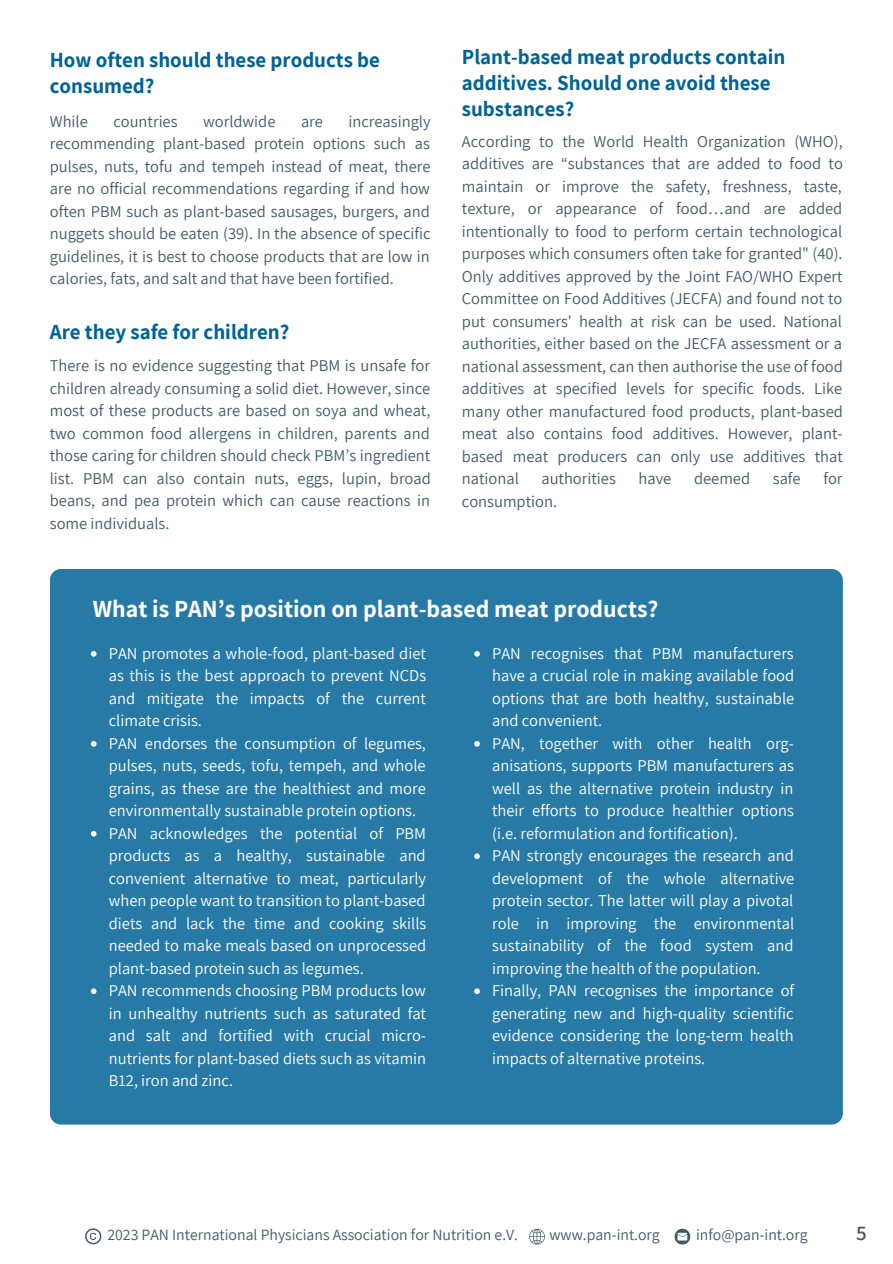
<style>
.page{position:relative;width:893px;height:1264px;background:#fff}
.page>*{position:absolute;margin:0;border:0;box-sizing:border-box;transform-origin:0 0}
.t1{font:700 24px "Assistant";color:#fff}
.t2{font:700 21px/25.8px "Assistant";color:#006396}
.t3{font:600 21px "Assistant";color:#3f5b67}
.t4{font:16.5px/22.5px "Assistant";color:#3f5b67;text-align:justify}
.t5{font:16.5px/22.5px "Assistant";color:#fff;text-align:justify}
.t6{font:15.75px "Assistant";color:#3f5b67}
</style>
<div class="page">
<svg style="left:85px;top:1228px;width:16px;height:16px"></svg>
<svg style="left:529px;top:1228px;width:16px;height:16px"></svg>
<svg style="left:674px;top:1228px;width:16px;height:16px"></svg>
<div style="left:50px;top:569px;width:792px;height:555px;background:#277aa6;border-radius:11px"></div>
<svg style="left:474px;top:651px;width:6px;height:5px"></svg>
<svg style="left:474px;top:741px;width:6px;height:5px"></svg>
<svg style="left:474px;top:853px;width:6px;height:6px"></svg>
<svg style="left:474px;top:988px;width:6px;height:6px"></svg>
<svg style="left:91px;top:651px;width:5px;height:5px"></svg>
<svg style="left:91px;top:741px;width:5px;height:5px"></svg>
<svg style="left:91px;top:831px;width:5px;height:5px"></svg>
<svg style="left:91px;top:988px;width:5px;height:6px"></svg>
<p class="t2" style="left:50px;top:46px;width:331px">How often should these products be consumed?</p>
<p class="t4" style="left:50px;top:109px;width:40px">While</p>
<p class="t4" style="left:113px;top:109px;width:66px">countries</p>
<p class="t4" style="left:203px;top:109px;width:74px">worldwide</p>
<p class="t4" style="left:301px;top:109px;width:23px">are</p>
<p class="t4" style="left:50px;top:109px;width:382px;text-indent:298px">increasingly recommending plant-based protein options such as pulses, nuts, tofu and tempeh instead of meat, there are no official recommendations regarding if and how often PBM such as plant-based sausages, burgers, and nuggets should be eaten (39). In the absence of specific guidelines, it is best to choose products that are low in calories, fats, and salt and that have been fortified.</p>
<p class="t2" style="left:50px;top:318px;width:241px">Are they safe for children?</p>
<p class="t4" style="left:50px;top:354px;width:382px">There is no evidence suggesting that PBM is unsafe for children already consuming a solid diet. However, since most of these products are based on soya and wheat, two common food allergens in children, parents and those caring for children should check PBM’s ingredient list. PBM can also contain nuts, eggs, lupin, broad beans, and pea protein which can cause reactions in some individuals.</p>
<p class="t2" style="left:462px;top:43px;width:325px">Plant-based meat products contain additives. Should one avoid these substances?</p>
<p class="t4" style="left:462px;top:129px;width:382px">According to the World Health Organization (WHO), additives are “substances that are added to food to maintain or improve the safety, freshness, taste, texture, or appearance of food…and are added intentionally to food to perform certain technological purposes which consumers often take for granted" (40).<br>Only additives approved by the Joint FAO/WHO Expert Committee on Food Additives (JECFA) and found not to put consumers' health at risk can be used. National authorities, either based on the JECFA assessment or a national assessment, can then authorise the use of food additives at specified levels for specific foods. Like many other manufactured food products, plant-based meat also contains food additives. However, plant&shy;based meat producers can only use additives that national</p>
<p class="t4" style="left:541px;top:467px;width:76px">authorities</p>
<p class="t4" style="left:638px;top:467px;width:34px">have</p>
<p class="t4" style="left:694px;top:467px;width:58px">deemed</p>
<p class="t4" style="left:772px;top:467px;width:29px">safe</p>
<p class="t4" style="left:823px;top:467px;width:21px">for</p>
<p class="t4" style="left:462px;top:489px;width:97px">consumption.</p>
<p class="t1" style="left:93px;top:592px;width:567px">What is PAN’s position on plant-based meat products?</p>
<p class="t5" style="left:109px;top:641px;width:319px">PAN promotes a whole-food, plant-based diet as this is the best approach to prevent NCDs and mitigate the impacts of the current climate crisis.</p>
<p class="t5" style="left:109px;top:731px;width:318px">PAN endorses the consumption of legumes, pulses, nuts, seeds, tofu, tempeh, and whole grains, as these are the healthiest and more environmentally sustainable protein options.</p>
<p class="t5" style="left:109px;top:821px;width:319px">PAN acknowledges the potential of PBM products as a healthy, sustainable and convenient alternative to meat, particularly when people want to transition to plant-based diets and lack the time and cooking skills needed to make meals based on unprocessed plant-based protein such as legumes.</p>
<p class="t5" style="left:109px;top:979px;width:319px">PAN recommends choosing PBM products low in unhealthy nutrients such as saturated fat and salt and fortified with crucial micro&shy;nutrients for plant-based diets such as vitamin B12, iron and zinc.</p>
<p class="t5" style="left:492px;top:641px;width:303px">PAN recognises that PBM manufacturers have a crucial role in making available food options that are both healthy, sustainable and convenient.</p>
<p class="t5" style="left:492px;top:731px;width:303px">PAN, together with other health org&shy;anisations, supports PBM manufacturers as well as the alternative protein industry in their efforts to produce healthier options (i.e. reformulation and fortification).</p>
<p class="t5" style="left:492px;top:844px;width:303px">PAN strongly encourages the research and development of the whole alternative protein sector. The latter will play a pivotal role in improving the environmental sustainability of the food system and improving the health of the population.</p>
<p class="t5" style="left:492px;top:979px;width:303px">Finally, PAN recognises the importance of generating new and high-quality scientific evidence considering the long-term health impacts of alternative proteins.</p>
<p class="t6" style="left:107px;top:1223px;width:412px">2023 PAN International Physicians Association for Nutrition e.V.</p>
<p class="t6" style="left:549px;top:1223px;width:112px">www.pan-int.org</p>
<p class="t6" style="left:696px;top:1223px;width:113px">info@pan-int.org</p>
<p class="t3" style="left:856px;top:1218px;width:12px">5</p>
</div>
